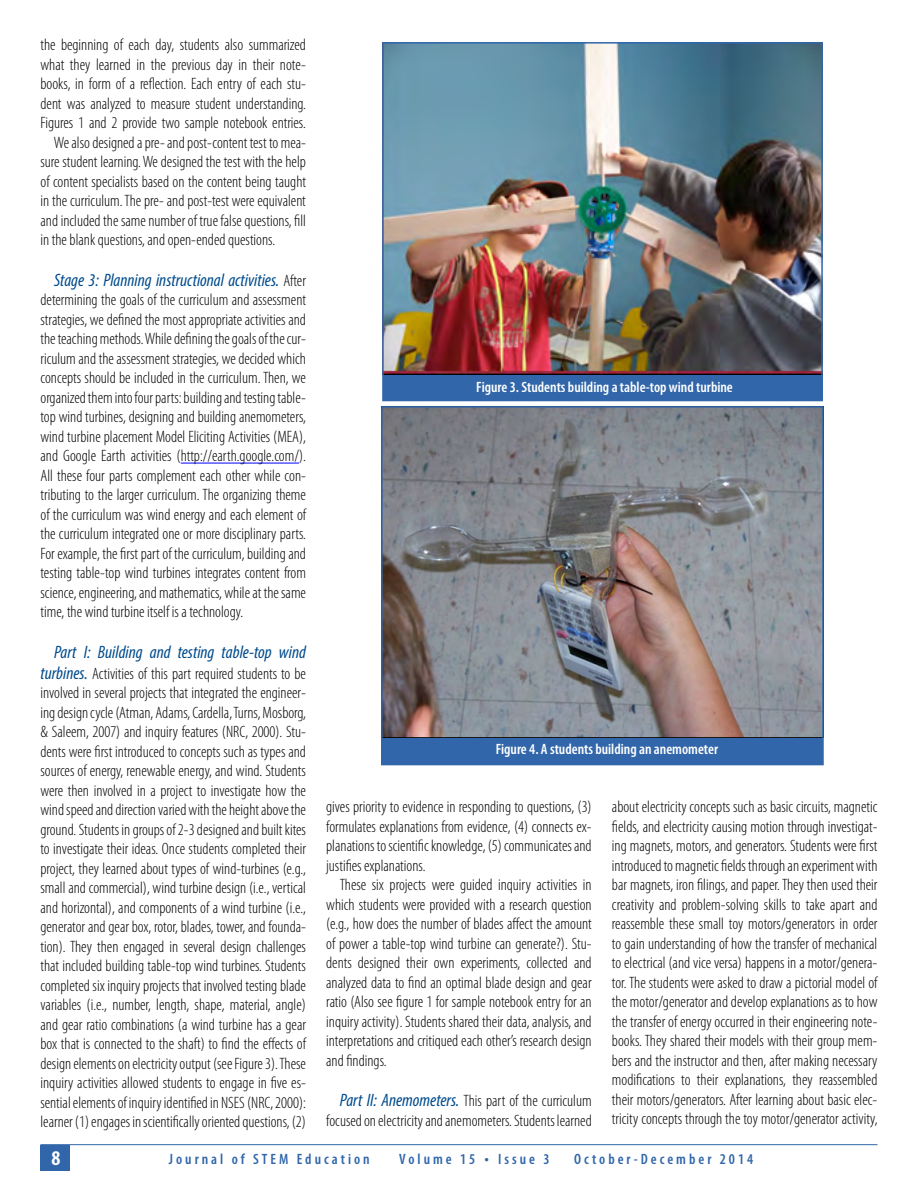
<style>
.page{position:relative;width:918px;height:1188px;background:#fff}
.page>*{position:absolute;margin:0;border:0;box-sizing:border-box;transform-origin:0 0}
.t1{font:700 condensed 21px "Myriad Pro";color:#fff}
.t2{font:italic condensed 18px "Myriad Pro";color:#004b8d}
.t3{font:300 condensed 16.5px/19.5px "Myriad Pro";color:#000;text-align:justify}
.t4{font:600 condensed 15px "Myriad Pro";color:#fff}
.t5{font:600 condensed 15px "Myriad Pro";letter-spacing:.2em;color:#3166aa}
.s1{font-weight:300;font-style:normal;font-size:16.5px;color:#000}
.s2{font-weight:400;font-style:italic;font-size:18px;color:#004b8d}
.s3{font-size:16.5px}
</style>
<div class="page">
<hr style="left:40px;top:1144px;width:838px;height:1px;background:#3166aa">
<div style="left:40px;top:1145px;width:30px;height:26px;background:#3166aa"></div>
<hr style="left:181px;top:463px;width:118px;height:1px;background:#00f">
<div style="left:383px;top:43px;width:439px;height:358px;background:#3166aa"></div>
<img style="left:385px;top:45px;width:435px;height:329px">
<div style="left:382px;top:42px;width:441px;height:359px;border:2px solid #3166aa"></div>
<div style="left:382px;top:407px;width:441px;height:358px;background:#3166aa"></div>
<img style="left:384px;top:409px;width:437px;height:329px">
<div style="left:381px;top:406px;width:443px;height:359px;border:2px solid #3166aa"></div>
<p class="t3" style="left:40px;top:35px;width:267px">the beginning of each day, students also summarized</p>
<p class="t3" style="left:40px;top:55px;width:267px">what they learned in the previous day in their note-</p>
<p class="t3" style="left:40px;top:74px;width:267px">books, in form of a reflection. Each entry of each stu-</p>
<p class="t3" style="left:40px;top:94px;width:267px">dent was analyzed to measure student understanding.</p>
<p class="t3" style="left:40px;top:113px;width:267px">Figures 1 and 2 provide two sample notebook entries.</p>
<p class="t3" style="left:54px;top:133px;width:254px">We also designed a pre- and post-content test to mea-</p>
<p class="t3" style="left:40px;top:152px;width:267px">sure student learning. We designed the test with the help</p>
<p class="t3" style="left:40px;top:172px;width:267px">of content specialists based on the content being taught</p>
<p class="t3" style="left:40px;top:191px;width:267px">in the curriculum. The pre- and post-test were equivalent</p>
<p class="t3" style="left:40px;top:211px;width:267px">and included the same number of true false questions, fill</p>
<p class="t3" style="left:40px;top:230px;width:236px">in the blank questions, and open-ended questions.</p>
<p class="t2" style="left:54px;top:269px;width:254px">Stage 3: Planning instructional activities. <span class="s1">After</span></p>
<p class="t3" style="left:41px;top:290px;width:267px">determining the goals of the curriculum and assessment strategies, we defined the most appropriate activities and the teaching methods. While defining the goals of the cur&shy;riculum and the assessment strategies, we decided which concepts should be included in the curriculum. Then, we organized them into four parts: building and testing table&shy;top wind turbines, designing and building anemometers, wind turbine placement Model Eliciting Activities (MEA), and Google Earth activities (http://earth.google.com/).<br>All these four parts complement each other while con&shy;tributing to the larger curriculum. The organizing theme of the curriculum was wind energy and each element of the curriculum integrated one or more disciplinary parts.<br>For example, the first part of the curriculum, building and testing table-top wind turbines integrates content from science, engineering, and mathematics, while at the same time, the wind turbine itself is a technology.</p>
<p class="t2" style="left:54px;top:641px;width:254px">Part I: Building and testing table-top wind</p>
<p class="t3" style="left:40px;top:664px;width:267px"><span class="s2">turbines.</span> Activities of this part required students to be involved in several projects that integrated the engineer&shy;ing design cycle (Atman, Adams, Cardella, Turns, Mosborg, &amp; Saleem, 2007) and inquiry features (NRC, 2000). Stu&shy;dents were first introduced to concepts such as types and sources of energy, renewable energy, and wind. Students were then involved in a project to investigate how the wind speed and direction varied with the height above the ground. Students in groups of 2-3 designed and built kites to investigate their ideas. Once students completed their project, they learned about types of wind-turbines (e.g., small and commercial), wind turbine design (i.e., vertical and horizontal), and components of a wind turbine (i.e., generator and gear box, rotor, blades, tower, and founda&shy;tion). They then engaged in several design challenges that included building table-top wind turbines. Students completed six inquiry projects that involved testing blade variables (i.e., number, length, shape, material, angle) and gear ratio combinations (a wind turbine has a gear box that is connected to the shaft) to find the effects of design elements on electricity output (see Figure 3). These inquiry activities allowed students to engage in five es&shy;sential elements of inquiry identified in NSES (NRC, 2000): learner (1) engages in scientifically oriented questions, (2)</p>
<p class="t4" style="left:476px;top:378px;width:258px">Figure 3. Students building a table-top wind turbine</p>
<p class="t4" style="left:496px;top:740px;width:224px">Figure 4. A students building an anemometer</p>
<p class="t3" style="left:326px;top:797px;width:267px">gives priority to evidence in responding to questions, (3) formulates explanations from evidence, (4) connects ex&shy;planations to scientific knowledge, (5) communicates and justifies explanations.</p>
<p class="t3" style="left:326px;top:875px;width:267px;text-indent:13px">These six projects were guided inquiry activities in which students were provided with a research question (e.g., how does the number of blades affect the amount of power a table-top wind turbine can generate?). Stu&shy;dents designed their own experiments, collected and analyzed data to find an optimal blade design and gear ratio (Also see figure 1 for sample notebook entry for an inquiry activity). Students shared their data, analysis, and interpretations and critiqued each other’s research design and findings.</p>
<p class="t3" style="left:326px;top:1091px;width:267px;text-align:right"><span class="s2">Part II: Anemometers.</span> This part of the curriculum focused on electricity and anemometers. Students learned</p>
<p class="t3" style="left:612px;top:797px;width:267px">about electricity concepts such as basic circuits, magnetic fields, and electricity causing motion through investigat&shy;ing magnets, motors, and generators. Students were first introduced to magnetic fields through an experiment with bar magnets, iron filings, and paper. They then used their creativity and problem-solving skills to take apart and reassemble these small toy motors/generators in order to gain understanding of how the transfer of mechanical to electrical (and vice versa) happens in a motor/genera&shy;tor. The students were asked to draw a pictorial model of the motor/generator and develop explanations as to how the transfer of energy occurred in their engineering note&shy;books. They shared their models with their group mem&shy;bers and the instructor and then, after making necessary modifications to their explanations, they reassembled their motors/generators. After learning about basic elec&shy;tricity concepts through the toy motor/generator activity,</p>
<p class="t1" style="left:51px;top:1145px;width:10px">8</p>
<p class="t5" style="left:169px;top:1150px;width:202px">Journal of STEM Education</p>
<p class="t5" style="left:399px;top:1150px;width:152px">Volume 15 <span class="s3">•</span> Issue 3</p>
<p class="t5" style="left:574px;top:1150px;width:181px">October-December 2014</p>
</div>
